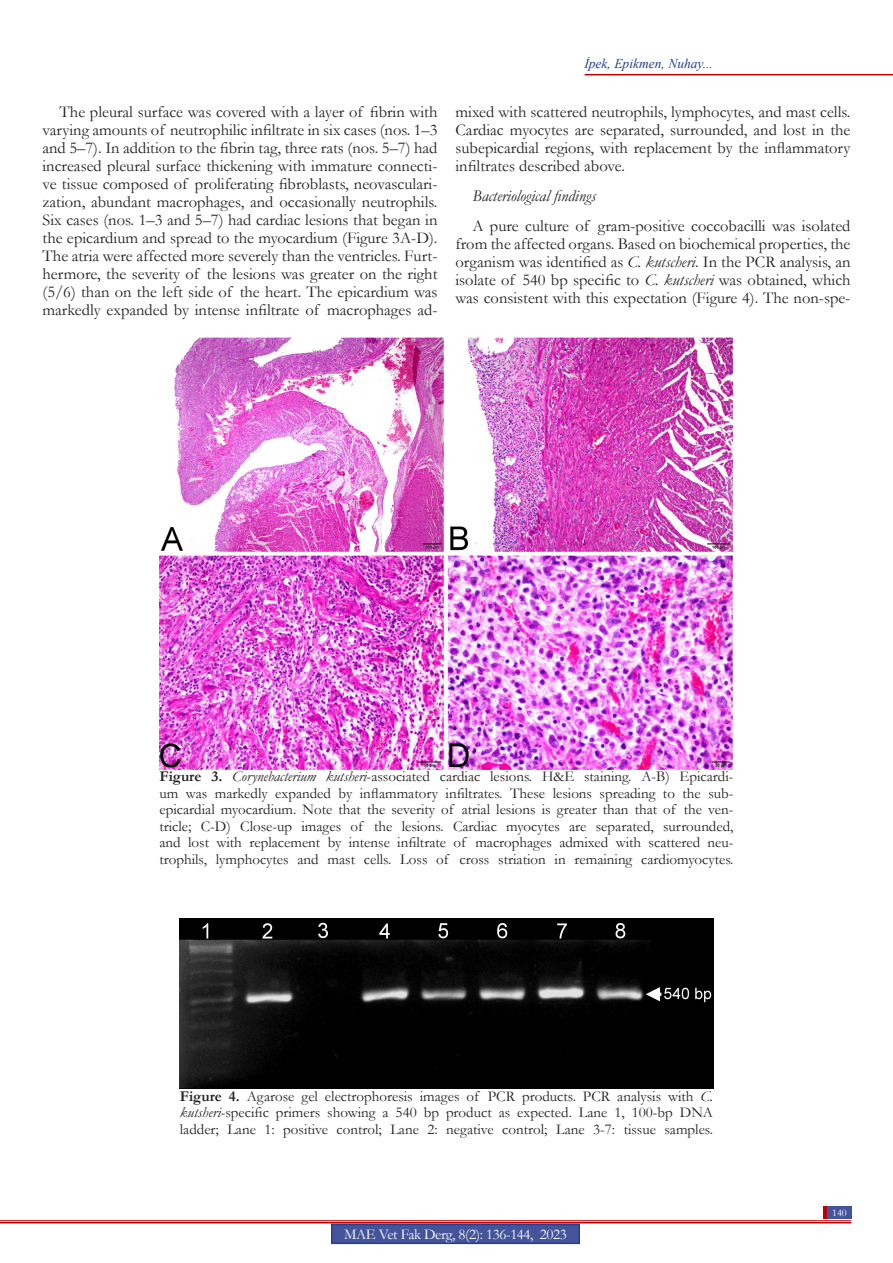
<style>
.page{position:relative;width:893px;height:1263px;background:#fff}
.page>*{position:absolute;margin:0;border:0;box-sizing:border-box;transform-origin:0 0}
.t1{font:16.5px/18px "Garamond";color:#231f20;text-align:justify}
.t2{font:italic 16.5px "Garamond";color:#231f20}
.t3{font:15px/16.5px "Garamond";color:#231f20;text-align:justify}
.t4{font:15px "Garamond";letter-spacing:-.025em;color:#fff}
.t5{font:italic 13.5px "Times New Roman";color:#253f8e}
.t6{font:10.5px "Garamond";color:#fff}
.s1{font-style:italic}
.s2{font-weight:700}
</style>
<div class="page">
<hr style="left:585px;top:74px;width:308px;height:1px;background:#c00000">
<div style="left:332px;top:1224px;width:247px;height:19px;background:#43549a"></div>
<div style="left:331px;top:1224px;width:249px;height:20px;border:2px solid #253f8e"></div>
<hr style="left:0;top:1220px;width:851px;height:1px;background:#c00000">
<hr style="left:0;top:1222px;width:851px;height:1px;background:#c00000">
<div style="left:826px;top:1207px;width:25px;height:12px;background:#43549a"></div>
<hr style="left:823px;top:1207px;width:4px;height:12px;background:#c00000">
<img style="left:159px;top:338px;width:574px;height:432px">
<img style="left:180px;top:918px;width:533px;height:170px">
<p class="t5" style="left:584px;top:54px;width:130px">İpek, Epikmen, Nuhay...</p>
<p class="t1" style="left:43px;top:102px;width:396px;text-indent:17px">The pleural surface was covered with a layer of fibrin with varying amounts of neutrophilic infiltrate in six cases (nos. 1–3 and 5–7). In addition to the fibrin tag, three rats (nos. 5–7) had increased pleural surface thickening with immature connecti&shy;ve tissue composed of proliferating fibroblasts, neovasculari&shy;zation, abundant macrophages, and occasionally neutrophils.<br>Six cases (nos. 1–3 and 5–7) had cardiac lesions that began in the epicardium and spread to the myocardium (Figure 3A-D).<br>The atria were affected more severely than the ventricles. Furt&shy;hermore, the severity of the lesions was greater on the right (5/6) than on the left side of the heart. The epicardium was markedly expanded by intense infiltrate of macrophages ad-</p>
<p class="t1" style="left:455px;top:102px;width:396px">mixed with scattered neutrophils, lymphocytes, and mast cells.<br>Cardiac myocytes are separated, surrounded, and lost in the subepicardial regions, with replacement by the inflammatory infiltrates described above.</p>
<p class="t2" style="left:472px;top:185px;width:125px">Bacteriological findings</p>
<p class="t1" style="left:455px;top:216px;width:396px;text-indent:17px">A pure culture of gram-positive coccobacilli was isolated from the affected organs. Based on biochemical properties, the organism was identified as <span class="s1">C. kutscheri</span>. In the PCR analysis, an isolate of 540 bp specific to <span class="s1">C. kutscheri</span> was obtained, which was consistent with this expectation (Figure 4). The non-spe-</p>
<p class="t3" style="left:159px;top:768px;width:576px"><span class="s2">Figure 3.</span> <span class="s1">Corynebacterium kutsheri</span>-associated cardiac lesions. H&amp;E staining. A-B) Epicardi&shy;um was markedly expanded by inflammatory infiltrates. These lesions spreading to the sub&shy;epicardial myocardium. Note that the severity of atrial lesions is greater than that of the ven&shy;tricle; C-D) Close-up images of the lesions. Cardiac myocytes are separated, surrounded, and lost with replacement by intense infiltrate of macrophages admixed with scattered neu&shy;trophils, lymphocytes and mast cells. Loss of cross striation in remaining cardiomyocytes.</p>
<p class="t3" style="left:180px;top:1087px;width:535px"><span class="s2">Figure 4.</span> Agarose gel electrophoresis images of PCR products. PCR analysis with <span class="s1">C. kutsheri</span>-specific primers showing a 540 bp product as expected. Lane 1, 100-bp DNA ladder; Lane 1: positive control; Lane 2: negative control; Lane 3-7: tissue samples.</p>
<p class="t4" style="left:344px;top:1224px;width:224px">MAE Vet Fak Derg, 8(2): 136-144, 2023</p>
<p class="t6" style="left:832px;top:1206px;width:16px">140</p>
</div>
